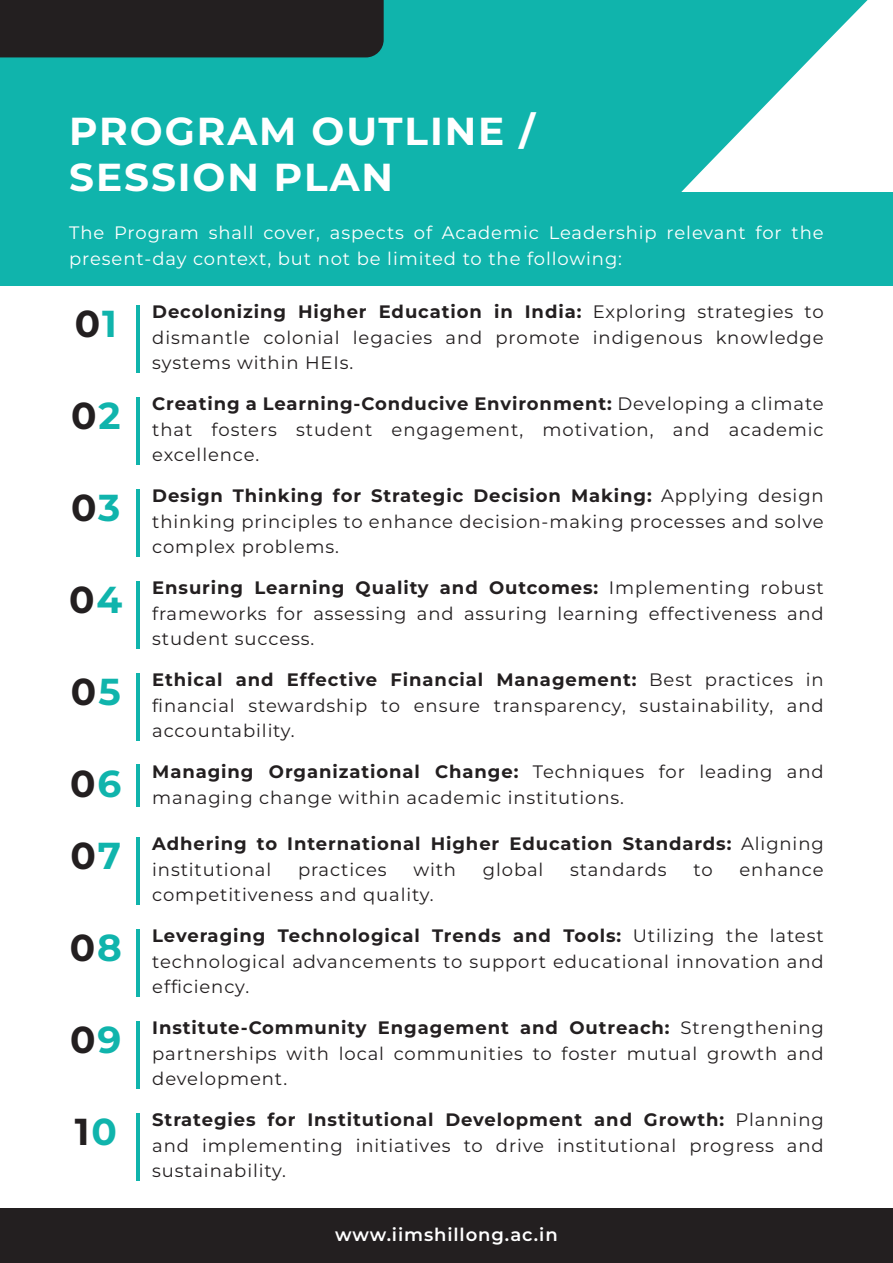
<style>
.page{position:relative;width:893px;height:1263px;background:#fff}
.page>*{position:absolute;margin:0;border:0;box-sizing:border-box;transform-origin:0 0}
.t1{font:700 39px/46.8px "Montserrat";letter-spacing:.05em;color:#fff}
.t2{font:700 37.5px "Montserrat";letter-spacing:.05em;color:#231f20}
.t3{font:18px/25.5px "Montserrat";letter-spacing:.05em;color:#231f20;text-align:justify}
.t4{font:18px/25.5px "Montserrat";letter-spacing:.05em;color:#fff}
.t5{font:700 18px/25.5px "Montserrat";letter-spacing:.05em;color:#231f20}
.t6{font:600 18px "Montserrat";letter-spacing:.05em;color:#fff}
.s1{color:#10b4ac}
.s2{font-weight:700}
.s3{font-weight:400}
</style>
<div class="page">
<div style="left:0;top:192px;width:893px;height:94px;background:#10b4ac"></div>
<svg style="left:0;top:0;width:868px;height:192px;background:#2dbdb5"></svg>
<div style="left:0;top:0;width:384px;height:57px;background:#231f20"></div>
<div style="left:0;top:1208px;width:893px;height:55px;background:#231f20"></div>
<hr style="left:137px;top:305px;width:3px;height:68px;background:#10b4ac">
<hr style="left:137px;top:397px;width:3px;height:68px;background:#10b4ac">
<hr style="left:137px;top:489px;width:3px;height:68px;background:#10b4ac">
<hr style="left:137px;top:581px;width:3px;height:68px;background:#10b4ac">
<hr style="left:137px;top:765px;width:3px;height:42px;background:#10b4ac">
<hr style="left:137px;top:929px;width:3px;height:67px;background:#10b4ac">
<hr style="left:137px;top:837px;width:3px;height:68px;background:#10b4ac">
<hr style="left:137px;top:1021px;width:3px;height:67px;background:#10b4ac">
<hr style="left:137px;top:673px;width:3px;height:68px;background:#10b4ac">
<hr style="left:137px;top:1112px;width:3px;height:68px;background:#10b4ac">
<h1 class="t1" style="left:69px;top:110px;width:467px">PROGRAM OUTLINE /<br>SESSION PLAN</h1>
<p class="t4" style="left:69px;top:222px;width:756px">The Program shall cover, aspects of Academic Leadership relevant for the present-day context, but not be limited to the following:</p>
<h2 class="t2" style="left:75px;top:297px;width:43px">0<span class="s1">1</span></h2>
<h2 class="t2" style="left:71px;top:388px;width:51px">0<span class="s1">2</span></h2>
<h2 class="t2" style="left:71px;top:480px;width:51px">0<span class="s1">3</span></h2>
<h2 class="t2" style="left:69px;top:572px;width:55px">0<span class="s1">4</span></h2>
<h2 class="t2" style="left:71px;top:664px;width:51px">0<span class="s1">5</span></h2>
<h2 class="t2" style="left:70px;top:756px;width:53px">0<span class="s1">6</span></h2>
<h2 class="t2" style="left:71px;top:828px;width:52px">0<span class="s1">7</span></h2>
<h2 class="t2" style="left:70px;top:920px;width:54px">0<span class="s1">8</span></h2>
<h2 class="t2" style="left:70px;top:1012px;width:53px">0<span class="s1">9</span></h2>
<h2 class="t2" style="left:75px;top:1104px;width:44px">1<span class="s1">0</span></h2>
<p class="t3" style="left:152px;top:300px;width:673px"><span class="s2">Decolonizing Higher Education in India:</span> Exploring strategies to dismantle colonial legacies and promote indigenous knowledge systems within HEIs.</p>
<p class="t3" style="left:152px;top:392px;width:673px"><span class="s2">Creating a Learning-Conducive Environment:</span> Developing a climate that fosters student engagement, motivation, and academic excellence.</p>
<p class="t3" style="left:152px;top:484px;width:673px"><span class="s2">Design Thinking for Strategic Decision Making:</span> Applying design thinking principles to enhance decision-making processes and solve complex problems.</p>
<p class="t3" style="left:152px;top:576px;width:673px"><span class="s2">Ensuring Learning Quality and Outcomes:</span> Implementing robust frameworks for assessing and assuring learning effectiveness and student success.</p>
<p class="t3" style="left:152px;top:668px;width:673px"><span class="s2">Ethical and Effective Financial Management:</span> Best practices in financial stewardship to ensure transparency, sustainability, and accountability.</p>
<p class="t3" style="left:152px;top:760px;width:673px"><span class="s2">Managing Organizational Change:</span> Techniques for leading and managing change within academic institutions.</p>
<p class="t5" style="left:152px;top:832px;width:673px">Adhering to International Higher Education Standards: <span class="s3">Aligning institutional</span></p>
<p class="t3" style="left:298px;top:858px;width:90px">practices</p>
<p class="t3" style="left:413px;top:858px;width:44px">with</p>
<p class="t3" style="left:483px;top:858px;width:62px">global</p>
<p class="t3" style="left:570px;top:858px;width:98px">standards</p>
<p class="t3" style="left:693px;top:858px;width:21px">to</p>
<p class="t3" style="left:739px;top:858px;width:86px">enhance</p>
<p class="t3" style="left:152px;top:883px;width:283px">competitiveness and quality.</p>
<p class="t3" style="left:152px;top:924px;width:673px"><span class="s2">Leveraging Technological Trends and Tools:</span> Utilizing the latest technological advancements to support educational innovation and efficiency.</p>
<p class="t3" style="left:152px;top:1016px;width:673px"><span class="s2">Institute-Community Engagement and Outreach:</span> Strengthening partnerships with local communities to foster mutual growth and development.</p>
<p class="t3" style="left:152px;top:1108px;width:673px"><span class="s2">Strategies for Institutional Development and Growth:</span> Planning and implementing initiatives to drive institutional progress and sustainability.</p>
<p class="t6" style="left:335px;top:1221px;width:224px">www.iimshillong.ac.in</p>
</div>
